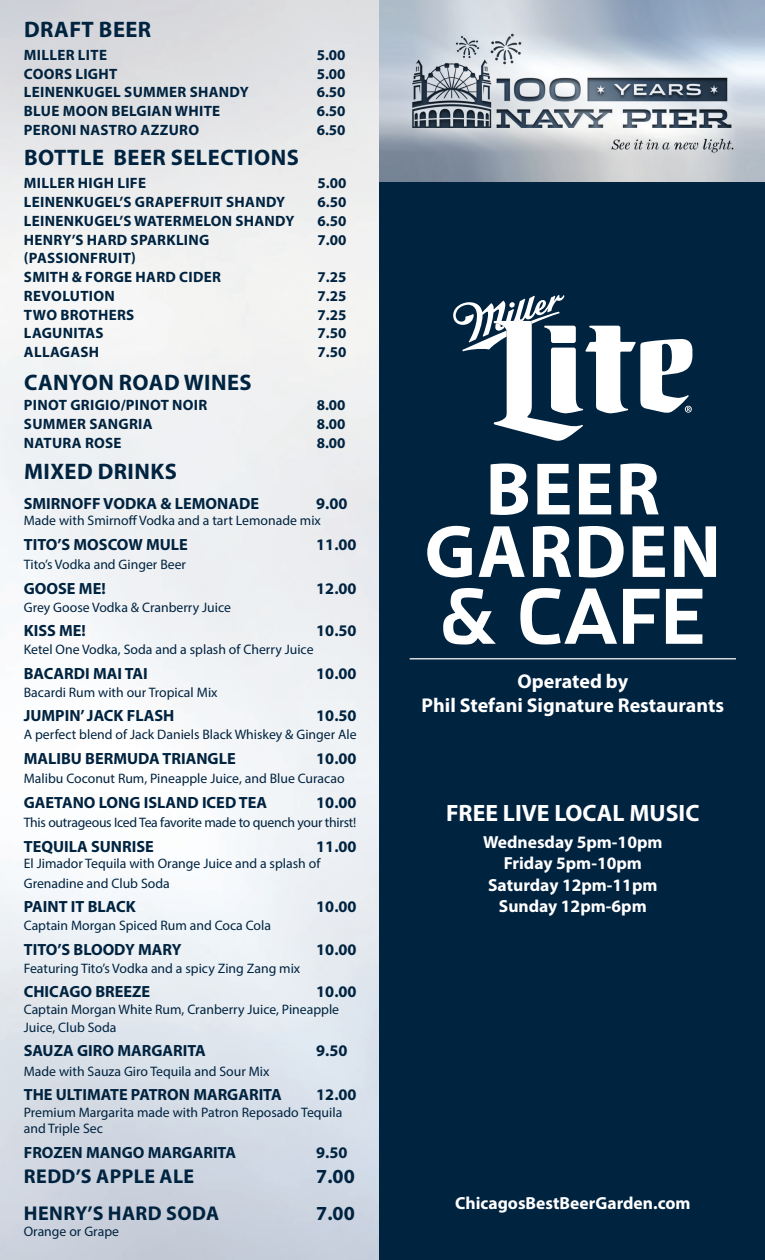
<style>
.page{position:relative;width:765px;height:1260px;background:#fff}
.page>*{position:absolute;margin:0;border:0;box-sizing:border-box;transform-origin:0 0}
.t1{font:700 75px "Myriad Pro";letter-spacing:.02em;color:#fff}
.t2{font:700 23.75px "Myriad Pro";color:#fff}
.t3{font:700 22.5px "Myriad Pro";letter-spacing:.02em;color:#002340}
.t4{font:700 20px "Myriad Pro";color:#fff}
.t5{font:700 20px "Myriad Pro";letter-spacing:.02em;color:#002340}
.t6{font:700 17.5px "Myriad Pro";color:#fff}
.Item_Name{font:700 16.25px "Myriad Pro";color:#002340}
.description{font:700 16.25px "Myriad Pro";color:#002340}
.Item_Name-2{font:700 15px "Myriad Pro";letter-spacing:.02em;color:#002340}
.Item_Name-3{font:13.75px "Myriad Pro";color:#002340}
.description-2{font:13.75px "Myriad Pro";color:#002340}
.Item_Name-4{font:13.75px "Myriad Pro";letter-spacing:-.02em;color:#002340}
</style>
<div class="page">
<div style="left:379px;top:0;width:386px;height:1260px;background:#002340"></div>
<svg style="left:453px;top:295px;width:239px;height:146px"></svg>
<svg style="left:443px;top:588px;width:259px;height:57px"></svg>
<img style="left:379px;top:0;width:386px;height:182px">
<hr style="left:410px;top:658px;width:326px;height:1px;background:#fff">
<p class="t3" style="left:24px;top:15px;width:129px">DRAFT BEER</p>
<p class="Item_Name-2" style="left:24px;top:45px;width:85px">MILLER LITE</p>
<p class="Item_Name-2" style="left:317px;top:45px;width:30px">5.00</p>
<p class="Item_Name-2" style="left:24px;top:64px;width:95px">COORS LIGHT</p>
<p class="Item_Name-2" style="left:317px;top:64px;width:30px">5.00</p>
<p class="Item_Name-2" style="left:24px;top:83px;width:226px">LEINENKUGEL SUMMER SHANDY</p>
<p class="Item_Name-2" style="left:317px;top:83px;width:30px">6.50</p>
<p class="Item_Name-2" style="left:24px;top:101px;width:198px">BLUE MOON BELGIAN WHITE</p>
<p class="Item_Name-2" style="left:317px;top:101px;width:30px">6.50</p>
<p class="Item_Name-2" style="left:24px;top:120px;width:177px">PERONI NASTRO AZZURO</p>
<p class="Item_Name-2" style="left:317px;top:120px;width:30px">6.50</p>
<p class="t3" style="left:24px;top:143px;width:276px">BOTTLE BEER SELECTIONS</p>
<p class="Item_Name-2" style="left:24px;top:174px;width:124px">MILLER HIGH LIFE</p>
<p class="Item_Name-2" style="left:318px;top:174px;width:30px">5.00</p>
<p class="Item_Name-2" style="left:24px;top:192px;width:263px">LEINENKUGEL’S GRAPEFRUIT SHANDY</p>
<p class="Item_Name-2" style="left:318px;top:192px;width:30px">6.50</p>
<p class="Item_Name-2" style="left:24px;top:211px;width:272px">LEINENKUGEL’S WATERMELON SHANDY</p>
<p class="Item_Name-2" style="left:318px;top:211px;width:30px">6.50</p>
<p class="Item_Name-2" style="left:24px;top:230px;width:187px">HENRY’S HARD SPARKLING</p>
<p class="Item_Name-2" style="left:318px;top:230px;width:30px">7.00</p>
<p class="Item_Name-2" style="left:24px;top:249px;width:114px">(PASSIONFRUIT)</p>
<p class="Item_Name-2" style="left:24px;top:267px;width:199px">SMITH &amp; FORGE HARD CIDER</p>
<p class="Item_Name-2" style="left:318px;top:267px;width:30px">7.25</p>
<p class="Item_Name-2" style="left:24px;top:286px;width:92px">REVOLUTION</p>
<p class="Item_Name-2" style="left:318px;top:286px;width:30px">7.25</p>
<p class="Item_Name-2" style="left:24px;top:305px;width:112px">TWO BROTHERS</p>
<p class="Item_Name-2" style="left:318px;top:305px;width:30px">7.25</p>
<p class="Item_Name-2" style="left:24px;top:324px;width:81px">LAGUNITAS</p>
<p class="Item_Name-2" style="left:318px;top:324px;width:30px">7.50</p>
<p class="Item_Name-2" style="left:24px;top:342px;width:77px">ALLAGASH</p>
<p class="Item_Name-2" style="left:318px;top:342px;width:30px">7.50</p>
<p class="t3" style="left:24px;top:368px;width:229px">CANYON ROAD WINES</p>
<p class="Item_Name-2" style="left:24px;top:395px;width:185px">PINOT GRIGIO/PINOT NOIR</p>
<p class="Item_Name-2" style="left:317px;top:395px;width:30px">8.00</p>
<p class="Item_Name-2" style="left:24px;top:414px;width:130px">SUMMER SANGRIA</p>
<p class="Item_Name-2" style="left:317px;top:414px;width:30px">8.00</p>
<p class="Item_Name-2" style="left:24px;top:433px;width:99px">NATURA ROSE</p>
<p class="Item_Name-2" style="left:317px;top:433px;width:30px">8.00</p>
<p class="t3" style="left:24px;top:457px;width:154px">MIXED DRINKS</p>
<p class="Item_Name" style="left:24px;top:493px;width:237px">SMIRNOFF VODKA &amp; LEMONADE</p>
<p class="Item_Name" style="left:316px;top:493px;width:33px">9.00</p>
<p class="Item_Name-3" style="left:24px;top:512px;width:299px">Made with Smirnoff Vodka and a tart Lemonade mix</p>
<p class="description" style="left:24px;top:534px;width:166px">TITO’S MOSCOW MULE</p>
<p class="description" style="left:316px;top:534px;width:42px">11.00</p>
<p class="description-2" style="left:24px;top:556px;width:164px">Tito’s Vodka and Ginger Beer</p>
<p class="description" style="left:24px;top:578px;width:83px">GOOSE ME!</p>
<p class="description" style="left:316px;top:578px;width:42px">12.00</p>
<p class="description-2" style="left:24px;top:599px;width:209px">Grey Goose Vodka &amp; Cranberry Juice</p>
<p class="description" style="left:24px;top:620px;width:64px">KISS ME!</p>
<p class="description" style="left:316px;top:620px;width:42px">10.50</p>
<p class="description-2" style="left:24px;top:641px;width:291px">Ketel One Vodka, Soda and a splash of Cherry Juice</p>
<p class="Item_Name" style="left:24px;top:663px;width:126px">BACARDI MAI TAI</p>
<p class="Item_Name" style="left:316px;top:663px;width:42px">10.00</p>
<p class="Item_Name-3" style="left:24px;top:684px;width:195px">Bacardi Rum with our Tropical Mix</p>
<p class="Item_Name" style="left:24px;top:705px;width:152px">JUMPIN’ JACK FLASH</p>
<p class="Item_Name" style="left:316px;top:705px;width:42px">10.50</p>
<p class="description-2" style="left:24px;top:726px;width:334px">A perfect blend of Jack Daniels Black Whiskey &amp; Ginger Ale</p>
<p class="Item_Name" style="left:24px;top:748px;width:213px">MALIBU BERMUDA TRIANGLE</p>
<p class="Item_Name" style="left:316px;top:748px;width:42px">10.00</p>
<p class="Item_Name-3" style="left:24px;top:770px;width:322px">Malibu Coconut Rum, Pineapple Juice, and Blue Curacao</p>
<p class="Item_Name" style="left:24px;top:792px;width:245px">GAETANO LONG ISLAND ICED TEA</p>
<p class="Item_Name" style="left:316px;top:792px;width:42px">10.00</p>
<p class="Item_Name-4" style="left:24px;top:814px;width:334px">This outrageous Iced Tea favorite made to quench your thirst!</p>
<p class="Item_Name" style="left:24px;top:836px;width:132px">TEQUILA SUNRISE</p>
<p class="Item_Name" style="left:316px;top:836px;width:42px">11.00</p>
<p class="Item_Name-3" style="left:24px;top:855px;width:298px">El Jimador Tequila with Orange Juice and a splash of</p>
<p class="Item_Name-3" style="left:24px;top:875px;width:148px">Grenadine and Club Soda</p>
<p class="Item_Name" style="left:24px;top:896px;width:114px">PAINT IT BLACK</p>
<p class="Item_Name" style="left:316px;top:896px;width:42px">10.00</p>
<p class="Item_Name-3" style="left:24px;top:917px;width:249px">Captain Morgan Spiced Rum and Coca Cola</p>
<p class="Item_Name" style="left:24px;top:939px;width:159px">TITO’S BLOODY MARY</p>
<p class="Item_Name" style="left:316px;top:939px;width:42px">10.00</p>
<p class="Item_Name-3" style="left:24px;top:960px;width:278px">Featuring Tito’s Vodka and a spicy Zing Zang mix</p>
<p class="Item_Name" style="left:24px;top:981px;width:128px">CHICAGO BREEZE</p>
<p class="Item_Name" style="left:316px;top:981px;width:42px">10.00</p>
<p class="Item_Name-3" style="left:24px;top:1001px;width:317px">Captain Morgan White Rum, Cranberry Juice, Pineapple</p>
<p class="Item_Name-3" style="left:24px;top:1019px;width:94px">Juice, Club Soda</p>
<p class="Item_Name" style="left:24px;top:1040px;width:183px">SAUZA GIRO MARGARITA</p>
<p class="Item_Name" style="left:316px;top:1040px;width:33px">9.50</p>
<p class="Item_Name-3" style="left:24px;top:1063px;width:247px">Made with Sauza Giro Tequila and Sour Mix</p>
<p class="Item_Name" style="left:24px;top:1084px;width:259px">THE ULTIMATE PATRON MARGARITA</p>
<p class="Item_Name" style="left:316px;top:1084px;width:42px">12.00</p>
<p class="Item_Name-3" style="left:24px;top:1104px;width:320px">Premium Margarita made with Patron Reposado Tequila</p>
<p class="Item_Name-3" style="left:24px;top:1120px;width:81px">and Triple Sec</p>
<p class="Item_Name" style="left:24px;top:1142px;width:214px">FROZEN MANGO MARGARITA</p>
<p class="Item_Name" style="left:316px;top:1142px;width:33px">9.50</p>
<p class="t5" style="left:24px;top:1163px;width:172px">REDD’S APPLE ALE</p>
<p class="t5" style="left:316px;top:1163px;width:40px">7.00</p>
<p class="t5" style="left:24px;top:1200px;width:197px">HENRY’S HARD SODA</p>
<p class="t5" style="left:316px;top:1200px;width:40px">7.00</p>
<p class="Item_Name-3" style="left:24px;top:1223px;width:97px">Orange or Grape</p>
<p class="t1" style="left:486px;top:440px;width:176px">BEER</p>
<p class="t1" style="left:425px;top:503px;width:298px">GARDEN</p>
<p class="t4" style="left:517px;top:669px;width:112px">Operated by</p>
<p class="t4" style="left:422px;top:693px;width:304px">Phil Stefani Signature Restaurants</p>
<p class="t2" style="left:446px;top:797px;width:255px">FREE LIVE LOCAL MUSIC</p>
<p class="t6" style="left:483px;top:831px;width:181px">Wednesday 5pm-10pm</p>
<p class="t6" style="left:504px;top:852px;width:140px">Friday 5pm-10pm</p>
<p class="t6" style="left:488px;top:873px;width:171px">Saturday 12pm-11pm</p>
<p class="t6" style="left:499px;top:895px;width:149px">Sunday 12pm-6pm</p>
<p class="t6" style="left:455px;top:1192px;width:237px">ChicagosBestBeerGarden.com</p>
</div>
